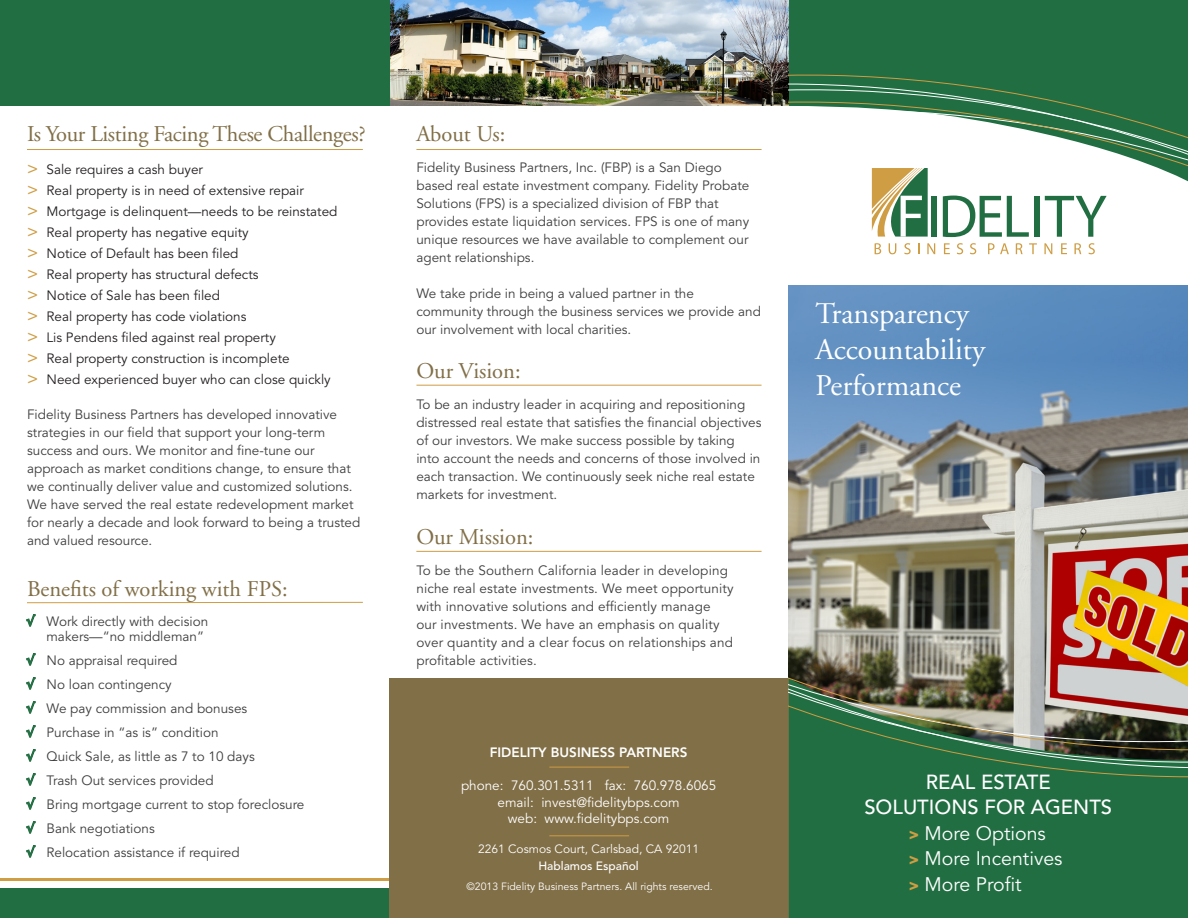
<style>
.page{position:relative;width:1188px;height:918px;background:#fff}
.page>*{position:absolute;margin:0;border:0;box-sizing:border-box;transform-origin:0 0}
.Headline_Sm{font:30px "Adobe Garamond";color:#fff}
.Headline_Sm-2{font:22.5px "Adobe Garamond";letter-spacing:-.005em;color:#816f47}
.t1{font:500 20.25px "Avenir";color:#fff}
.t2{font:19.5px "Avenir";color:#fff}
.Body_Copy{font:13.5px/18px "Avenir";color:#3e3e3f}
.t3{font:13.5px "Avenir";color:#231f20}
.Contact_Info{font:13.5px "Avenir";color:#fff}
.t4{font:800 13.5px "Avenir";color:#fff}
.t5{font:12px "Avenir";color:#fff}
.t6{font:500 12px "Avenir";color:#fff}
.Body_Copy-2{font:10.5px "Avenir";color:#fff}
.s1{font-weight:500;font-size:16.5px;color:#cf9d43}
.s2{color:#2b7348}
.s3{font-weight:900;font-size:16.5px;color:#cf9d43}
</style>
<div class="page">
<img style="left:389px;top:0;width:400px;height:106px">
<img style="left:789px;top:286px;width:399px;height:352px">
<hr style="left:0;top:878px;width:789px;height:3px;background:#cf9d43">
<div style="left:0;top:888px;width:399px;height:30px;background:#216e42"></div>
<div style="left:389px;top:678px;width:400px;height:240px;background:#816f47"></div>
<div style="left:789px;top:816px;width:399px;height:102px;background:#216e42"></div>
<img style="left:789px;top:638px;width:399px;height:178px">
<hr style="left:549px;top:767px;width:80px;height:1px;background:#cf9d43">
<hr style="left:549px;top:835px;width:80px;height:1px;background:#cf9d43">
<hr style="left:416px;top:551px;width:346px;height:1px;background:#cf9d43">
<hr style="left:416px;top:385px;width:346px;height:1px;background:#cf9d43">
<hr style="left:416px;top:149px;width:346px;height:1px;background:#cf9d43">
<div style="left:789px;top:0;width:399px;height:36px;background:#216e42"></div>
<svg style="left:789px;top:36px;width:399px;height:173px"></svg>
<hr style="left:27px;top:149px;width:336px;height:1px;background:#cf9d43">
<svg style="left:26px;top:614px;width:10px;height:13px"></svg>
<svg style="left:26px;top:653px;width:10px;height:13px"></svg>
<svg style="left:26px;top:677px;width:10px;height:13px"></svg>
<svg style="left:26px;top:701px;width:10px;height:13px"></svg>
<svg style="left:26px;top:725px;width:10px;height:13px"></svg>
<svg style="left:26px;top:749px;width:10px;height:13px"></svg>
<svg style="left:26px;top:773px;width:10px;height:13px"></svg>
<svg style="left:26px;top:797px;width:10px;height:13px"></svg>
<svg style="left:26px;top:821px;width:10px;height:13px"></svg>
<svg style="left:26px;top:845px;width:10px;height:13px"></svg>
<hr style="left:27px;top:602px;width:336px;height:1px;background:#cf9d43">
<div style="left:932px;top:196px;width:5px;height:41px;background:#216e42"></div>
<svg style="left:943px;top:196px;width:86px;height:41px"></svg>
<div style="left:1034px;top:196px;width:5px;height:41px;background:#216e42"></div>
<svg style="left:1045px;top:196px;width:62px;height:41px"></svg>
<svg style="left:875px;top:243px;width:6px;height:11px"></svg>
<svg style="left:889px;top:243px;width:7px;height:11px"></svg>
<svg style="left:904px;top:243px;width:7px;height:11px"></svg>
<svg style="left:927px;top:243px;width:8px;height:11px"></svg>
<svg style="left:944px;top:243px;width:6px;height:11px"></svg>
<svg style="left:957px;top:243px;width:6px;height:11px"></svg>
<svg style="left:970px;top:243px;width:6px;height:11px"></svg>
<svg style="left:988px;top:243px;width:21px;height:11px"></svg>
<svg style="left:1016px;top:243px;width:7px;height:11px"></svg>
<svg style="left:1029px;top:243px;width:8px;height:11px"></svg>
<svg style="left:1044px;top:243px;width:8px;height:11px"></svg>
<svg style="left:1061px;top:243px;width:6px;height:11px"></svg>
<svg style="left:1074px;top:243px;width:7px;height:11px"></svg>
<svg style="left:1089px;top:243px;width:6px;height:11px"></svg>
<svg style="left:872px;top:168px;width:56px;height:69px"></svg>
<div style="left:0;top:0;width:389px;height:106px;background:#216e42"></div>
<p class="Headline_Sm-2" style="left:27px;top:122px;width:340px">Is Your Listing Facing These Challenges?</p>
<p class="t3" style="left:27px;top:161px;width:178px"><span class="s1">&gt;</span> Sale requires a cash buyer</p>
<p class="t3" style="left:27px;top:182px;width:278px"><span class="s1">&gt;</span> Real property is in need of extensive repair</p>
<p class="t3" style="left:27px;top:203px;width:312px"><span class="s1">&gt;</span> Mortgage is delinquent—needs to be reinstated</p>
<p class="t3" style="left:27px;top:224px;width:223px"><span class="s1">&gt;</span> Real property has negative equity</p>
<p class="t3" style="left:27px;top:245px;width:213px"><span class="s1">&gt;</span> Notice of Default has been filed</p>
<p class="t3" style="left:27px;top:266px;width:233px"><span class="s1">&gt;</span> Real property has structural defects</p>
<p class="t3" style="left:27px;top:287px;width:195px"><span class="s1">&gt;</span> Notice of Sale has been filed</p>
<p class="t3" style="left:27px;top:308px;width:221px"><span class="s1">&gt;</span> Real property has code violations</p>
<p class="t3" style="left:27px;top:329px;width:250px"><span class="s1">&gt;</span> Lis Pendens filed against real property</p>
<p class="t3" style="left:27px;top:350px;width:264px"><span class="s1">&gt;</span> Real property construction is incomplete</p>
<p class="t3" style="left:27px;top:371px;width:305px"><span class="s1">&gt;</span> Need experienced buyer who can close quickly</p>
<p class="Body_Copy" style="left:27px;top:406px;width:335px">Fidelity Business Partners has developed innovative strategies in our field that support your long-term success and ours. We monitor and fine-tune our approach as market conditions change, to ensure that we continually deliver value and customized solutions.<br>We have served the real estate redevelopment market for nearly a decade and look forward to being a trusted and valued resource.</p>
<p class="Headline_Sm-2" style="left:27px;top:577px;width:262px">Benefits of working with FPS:</p>
<p class="Body_Copy" style="left:27px;top:612px;width:183px"><span class="s2">√</span> Work directly with decision</p>
<p class="Body_Copy" style="left:46px;top:627px;width:159px">makers—“no middleman”</p>
<p class="Body_Copy" style="left:27px;top:651px;width:152px"><span class="s2">√</span> No appraisal required</p>
<p class="Body_Copy" style="left:27px;top:675px;width:146px"><span class="s2">√</span> No loan contingency</p>
<p class="Body_Copy" style="left:27px;top:699px;width:222px"><span class="s2">√</span> We pay commission and bonuses</p>
<p class="Body_Copy" style="left:27px;top:723px;width:193px"><span class="s2">√</span> Purchase in “as is” condition</p>
<p class="Body_Copy" style="left:27px;top:747px;width:229px"><span class="s2">√</span> Quick Sale, as little as 7 to 10 days</p>
<p class="Body_Copy" style="left:27px;top:771px;width:188px"><span class="s2">√</span> Trash Out services provided</p>
<p class="Body_Copy" style="left:27px;top:795px;width:279px"><span class="s2">√</span> Bring mortgage current to stop foreclosure</p>
<p class="Body_Copy" style="left:27px;top:819px;width:129px"><span class="s2">√</span> Bank negotiations</p>
<p class="Body_Copy" style="left:27px;top:843px;width:214px"><span class="s2">√</span> Relocation assistance if required</p>
<p class="Headline_Sm-2" style="left:416px;top:122px;width:90px">About Us:</p>
<p class="Body_Copy" style="left:416px;top:158px;width:334px">Fidelity Business Partners, Inc. (FBP) is a San Diego based real estate investment company. Fidelity Probate Solutions (FPS) is a specialized division of FBP that provides estate liquidation services. FPS is one of many unique resources we have available to complement our agent relationships.</p>
<p class="Body_Copy" style="left:416px;top:284px;width:346px">We take pride in being a valued partner in the community through the business services we provide and our involvement with local charities.</p>
<p class="Headline_Sm-2" style="left:416px;top:359px;width:106px">Our Vision:</p>
<p class="Body_Copy" style="left:416px;top:396px;width:347px">To be an industry leader in acquiring and repositioning distressed real estate that satisfies the financial objectives of our investors. We make success possible by taking<br>into account the needs and concerns of those involved in each transaction. We continuously seek niche real estate markets for investment.</p>
<p class="Headline_Sm-2" style="left:416px;top:525px;width:119px">Our Mission:</p>
<p class="Body_Copy" style="left:416px;top:562px;width:319px">To be the Southern California leader in developing niche real estate investments. We meet opportunity with innovative solutions and efficiently manage our investments. We have an emphasis on quality over quantity and a clear focus on relationships and profitable activities.</p>
<p class="t4" style="left:490px;top:745px;width:199px">FIDELITY BUSINESS PARTNERS</p>
<p class="Contact_Info" style="left:461px;top:778px;width:257px">phone: 760.301.5311 fax: 760.978.6065</p>
<p class="Contact_Info" style="left:498px;top:794px;width:184px">email: invest@fidelitybps.com</p>
<p class="Contact_Info" style="left:508px;top:811px;width:163px">web: www.fidelitybps.com</p>
<p class="t5" style="left:478px;top:842px;width:222px">2261 Cosmos Court, Carlsbad, CA 92011</p>
<p class="t6" style="left:538px;top:859px;width:102px">Hablamos Español</p>
<p class="Body_Copy-2" style="left:467px;top:880px;width:248px">©2013 Fidelity Business Partners. All rights reserved.</p>
<p class="Headline_Sm" style="left:816px;top:298px;width:155px">Transparency</p>
<p class="Headline_Sm" style="left:816px;top:334px;width:171px">Accountability</p>
<p class="Headline_Sm" style="left:816px;top:370px;width:147px">Performance</p>
<p class="t1" style="left:926px;top:770px;width:126px">REAL ESTATE</p>
<p class="t1" style="left:864px;top:796px;width:249px">SOLUTIONS FOR AGENTS</p>
<p class="t2" style="left:909px;top:822px;width:139px"><span class="s3">&gt;</span> More Options</p>
<p class="t2" style="left:909px;top:847px;width:155px"><span class="s3">&gt;</span> More Incentives</p>
<p class="t2" style="left:909px;top:873px;width:115px"><span class="s3">&gt;</span> More Profit</p>
</div>
